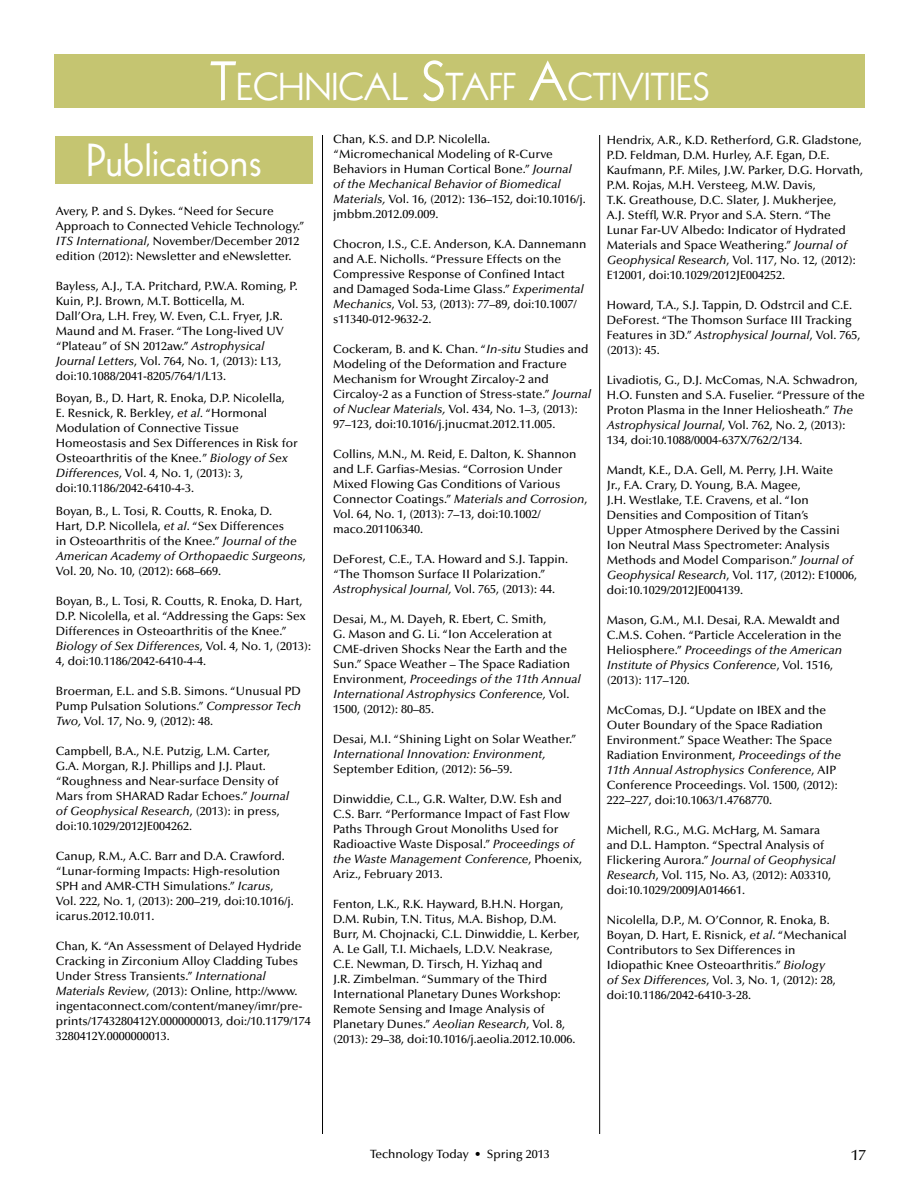
<style>
.page{position:relative;width:918px;height:1188px;background:#fff}
.page>*{position:absolute;margin:0;border:0;box-sizing:border-box;transform-origin:0 0}
.t1{font:45px "Kabel";color:#fff}
.t2{font:37.8px "Kabel";color:#fff}
.t3{font:500 15px "Optima LT Std";color:#000}
.t4{font:500 12px/15px "Optima LT Std";color:#000}
.t5{font:italic 500 12px "Optima LT Std";color:#000}
.s1{font-size:54px}
.s2{font-style:italic}
</style>
<div class="page">
<div style="left:56px;top:137px;width:257px;height:47px;background:#c5c571"></div>
<div style="left:54px;top:54px;width:811px;height:54px;background:#c5c571"></div>
<hr style="left:599px;top:135px;width:1px;height:999px;background:#000">
<hr style="left:322px;top:135px;width:1px;height:999px;background:#000">
<h2 class="t2" style="left:210px;top:65px;width:498px"><span class="s1">T</span>ECHNICAL <span class="s1">S</span>TAFF <span class="s1">A</span>CTIVITIES</h2>
<h1 class="t1" style="left:86px;top:134px;width:178px">Publications</h1>
<p class="t4" style="left:56px;top:204px;width:251px">Avery, P. and S. Dykes. “Need for Secure Approach to Connected Vehicle Technology.” <span class="s2">ITS International</span>, November/December 2012 edition (2012): Newsletter and eNewsletter.</p>
<p class="t4" style="left:56px;top:279px;width:244px">Bayless, A.J., T.A. Pritchard, P.W.A. Roming, P.<br>Kuin, P.J. Brown, M.T. Botticella, M.<br>Dall’Ora, L.H. Frey, W. Even, C.L. Fryer, J.R.<br>Maund and M. Fraser. “The Long-lived UV “Plateau” of SN 2012aw.” <span class="s2">Astrophysical Journal Letters</span>, Vol. 764, No. 1, (2013): L13, doi:10.1088/2041-8205/764/1/L13.</p>
<p class="t4" style="left:56px;top:391px;width:244px">Boyan, B., D. Hart, R. Enoka, D.P. Nicolella,<br>E. Resnick, R. Berkley, <span class="s2">et al.</span> “Hormonal Modulation of Connective Tissue Homeostasis and Sex Differences in Risk for Osteoarthritis of the Knee.” <span class="s2">Biology of Sex Differences</span>, Vol. 4, No. 1, (2013): 3, doi:10.1186/2042-6410-4-3.</p>
<p class="t4" style="left:56px;top:504px;width:252px">Boyan, B., L. Tosi, R. Coutts, R. Enoka, D.<br>Hart, D.P. Nicollela, <span class="s2">et al</span>. “Sex Differences<br>in Osteoarthritis of the Knee.” <span class="s2">Journal of the American Academy of Orthopaedic Surgeons</span>, Vol. 20, No. 10, (2012): 668–669.</p>
<p class="t4" style="left:56px;top:594px;width:257px">Boyan, B., L. Tosi, R. Coutts, R. Enoka, D. Hart, D.P. Nicolella, et al. “Addressing the Gaps: Sex Differences in Osteoarthritis of the Knee.” <span class="s2">Biology of Sex Differences</span>, Vol. 4, No. 1, (2013):<br>4, doi:10.1186/2042-6410-4-4.</p>
<p class="t4" style="left:56px;top:684px;width:247px;text-align:justify">Broerman, E.L. and S.B. Simons. “Unusual PD Pump Pulsation Solutions.” <span class="s2">Compressor Tech Two,</span> Vol. 17, No. 9, (2012): 48.</p>
<p class="t4" style="left:56px;top:744px;width:235px">Campbell, B.A., N.E. Putzig, L.M. Carter, G.A. Morgan, R.J. Phillips and J.J. Plaut. “Roughness and Near-surface Density of Mars from SHARAD Radar Echoes.” <span class="s2">Journal of Geophysical Research</span>, (2013): in press, doi:10.1029/2012JE004262.</p>
<p class="t4" style="left:56px;top:849px;width:240px">Canup, R.M., A.C. Barr and D.A. Crawford. “Lunar-forming Impacts: High-resolution SPH and AMR-CTH Simulations.” <span class="s2">Icarus</span>, Vol. 222, No. 1, (2013): 200–219, doi:10.1016/j. icarus.2012.10.011.</p>
<p class="t4" style="left:56px;top:939px;width:257px">Chan, K. “An Assessment of Delayed Hydride Cracking in Zirconium Alloy Cladding Tubes Under Stress Transients.” <span class="s2">International Materials Review</span>, (2013): Online, http://www. ingentaconnect.com/content/maney/imr/pre&shy;prints/1743280412Y.0000000013, doi:/10.1179/174<br>3280412Y.0000000013.</p>
<p class="t4" style="left:333px;top:131px;width:254px">Chan, K.S. and D.P. Nicolella. “Micromechanical Modeling of R-Curve Behaviors in Human Cortical Bone.” <span class="s2">Journal of the Mechanical Behavior of Biomedical Materials,</span> Vol. 16, (2012): 136–152, doi:10.1016/j. jmbbm.2012.09.009.</p>
<p class="t4" style="left:333px;top:236px;width:255px">Chocron, I.S., C.E. Anderson, K.A. Dannemann and A.E. Nicholls. “Pressure Effects on the Compressive Response of Confined Intact and Damaged Soda-Lime Glass.” <span class="s2">Experimental Mechanics</span>, Vol. 53, (2013): 77–89, doi:10.1007/ s11340-012-9632-2.</p>
<p class="t4" style="left:333px;top:341px;width:259px">Cockeram, B. and K. Chan. “<span class="s2">In-situ</span> Studies and Modeling of the Deformation and Fracture Mechanism for Wrought Zircaloy-2 and Circaloy-2 as a Function of Stress-state.” <span class="s2">Journal of Nuclear Materials,</span> Vol. 434, No. 1–3, (2013):<br>97–123, doi:10.1016/j.jnucmat.2012.11.005.</p>
<p class="t4" style="left:333px;top:446px;width:256px">Collins, M.N., M. Reid, E. Dalton, K. Shannon and L.F. Garfias-Mesias. “Corrosion Under Mixed Flowing Gas Conditions of Various Connector Coatings.” <span class="s2">Materials and Corrosion</span>, Vol. 64, No. 1, (2013): 7–13, doi:10.1002/ maco.201106340.</p>
<p class="t4" style="left:333px;top:551px;width:237px">DeForest, C.E., T.A. Howard and S.J. Tappin. “The Thomson Surface II Polarization.”<br><span class="s2">Astrophysical Journal,</span> Vol. 765, (2013): 44.</p>
<p class="t4" style="left:333px;top:611px;width:249px">Desai, M., M. Dayeh, R. Ebert, C. Smith,<br>G. Mason and G. Li. “Ion Acceleration at CME-driven Shocks Near the Earth and the Sun.” Space Weather – The Space Radiation Environment, <span class="s2">Proceedings of the 11th Annual International Astrophysics Conference,</span> Vol.<br>1500, (2012): 80–85.</p>
<p class="t4" style="left:333px;top:731px;width:245px">Desai, M.I. “Shining Light on Solar Weather.”</p>
<p class="t5" style="left:333px;top:747px;width:214px">International Innovation: Environment,</p>
<p class="t4" style="left:333px;top:761px;width:181px">September Edition, (2012): 56–59.</p>
<p class="t4" style="left:333px;top:791px;width:251px">Dinwiddie, C.L., G.R. Walter, D.W. Esh and C.S. Barr. “Performance Impact of Fast Flow Paths Through Grout Monoliths Used for Radioactive Waste Disposal.” <span class="s2">Proceedings of the Waste Management Conference</span>, Phoenix, Ariz., February 2013.</p>
<p class="t4" style="left:333px;top:896px;width:248px">Fenton, L.K., R.K. Hayward, B.H.N. Horgan, D.M. Rubin, T.N. Titus, M.A. Bishop, D.M.<br>Burr, M. Chojnacki, C.L. Dinwiddie, L. Kerber, A. Le Gall, T.I. Michaels, L.D.V. Neakrase,<br>C.E. Newman, D. Tirsch, H. Yizhaq and<br>J.R. Zimbelman. “Summary of the Third International Planetary Dunes Workshop:<br>Remote Sensing and Image Analysis of Planetary Dunes.” <span class="s2">Aeolian Research</span>, Vol. 8, (2013): 29–38, doi:10.1016/j.aeolia.2012.10.006.</p>
<p class="t4" style="left:607px;top:133px;width:258px">Hendrix, A.R., K.D. Retherford, G.R. Gladstone, P.D. Feldman, D.M. Hurley, A.F. Egan, D.E.<br>Kaufmann, P.F. Miles, J.W. Parker, D.G. Horvath, P.M. Rojas, M.H. Versteeg, M.W. Davis,<br>T.K. Greathouse, D.C. Slater, J. Mukherjee,<br>A.J. Steffl, W.R. Pryor and S.A. Stern. “The Lunar Far-UV Albedo: Indicator of Hydrated Materials and Space Weathering.” <span class="s2">Journal of Geophysical Research</span>, Vol. 117, No. 12, (2012):<br>E12001, doi:10.1029/2012JE004252.</p>
<p class="t4" style="left:607px;top:298px;width:255px">Howard, T.A., S.J. Tappin, D. Odstrcil and C.E.<br>DeForest. “The Thomson Surface III Tracking Features in 3D.” <span class="s2">Astrophysical Journal</span>, Vol. 765, (2013): 45.</p>
<p class="t4" style="left:607px;top:373px;width:260px">Livadiotis, G., D.J. McComas, N.A. Schwadron, H.O. Funsten and S.A. Fuselier. “Pressure of the Proton Plasma in the Inner Heliosheath.” <span class="s2">The Astrophysical Journal</span>, Vol. 762, No. 2, (2013):<br>134, doi:10.1088/0004-637X/762/2/134.</p>
<p class="t4" style="left:607px;top:463px;width:252px">Mandt, K.E., D.A. Gell, M. Perry, J.H. Waite<br>Jr., F.A. Crary, D. Young, B.A. Magee,<br>J.H. Westlake, T.E. Cravens, et al. “Ion Densities and Composition of Titan’s<br>Upper Atmosphere Derived by the Cassini Ion Neutral Mass Spectrometer: Analysis Methods and Model Comparison.” <span class="s2">Journal of Geophysical Research</span>, Vol. 117, (2012): E10006, doi:10.1029/2012JE004139.</p>
<p class="t4" style="left:607px;top:613px;width:237px">Mason, G.M., M.I. Desai, R.A. Mewaldt and C.M.S. Cohen. “Particle Acceleration in the Heliosphere.” <span class="s2">Proceedings of the American Institute of Physics Conference</span>, Vol. 1516, (2013): 117–120.</p>
<p class="t4" style="left:607px;top:703px;width:236px">McComas, D.J. “Update on IBEX and the Outer Boundary of the Space Radiation Environment.” Space Weather: The Space Radiation Environment, <span class="s2">Proceedings of the 11th Annual Astrophysics Conference</span>, AIP Conference Proceedings. Vol. 1500, (2012):<br>222–227, doi:10.1063/1.4768770.</p>
<p class="t4" style="left:607px;top:823px;width:230px">Michell, R.G., M.G. McHarg, M. Samara and D.L. Hampton. “Spectral Analysis of Flickering Aurora.” <span class="s2">Journal of Geophysical Research</span>, Vol. 115, No. A3, (2012): A03310, doi:10.1029/2009JA014661.</p>
<p class="t4" style="left:607px;top:913px;width:241px">Nicolella, D.P., M. O’Connor, R. Enoka, B.<br>Boyan, D. Hart, E. Risnick, <span class="s2">et al</span>. “Mechanical Contributors to Sex Differences in Idiopathic Knee Osteoarthritis.” <span class="s2">Biology<br>of Sex Differences</span>, Vol. 3, No. 1, (2012): 28, doi:10.1186/2042-6410-3-28.</p>
<p class="t4" style="left:370px;top:1147px;width:181px">Technology Today • Spring 2013</p>
<p class="t3" style="left:851px;top:1146px;width:16px">17</p>
</div>
